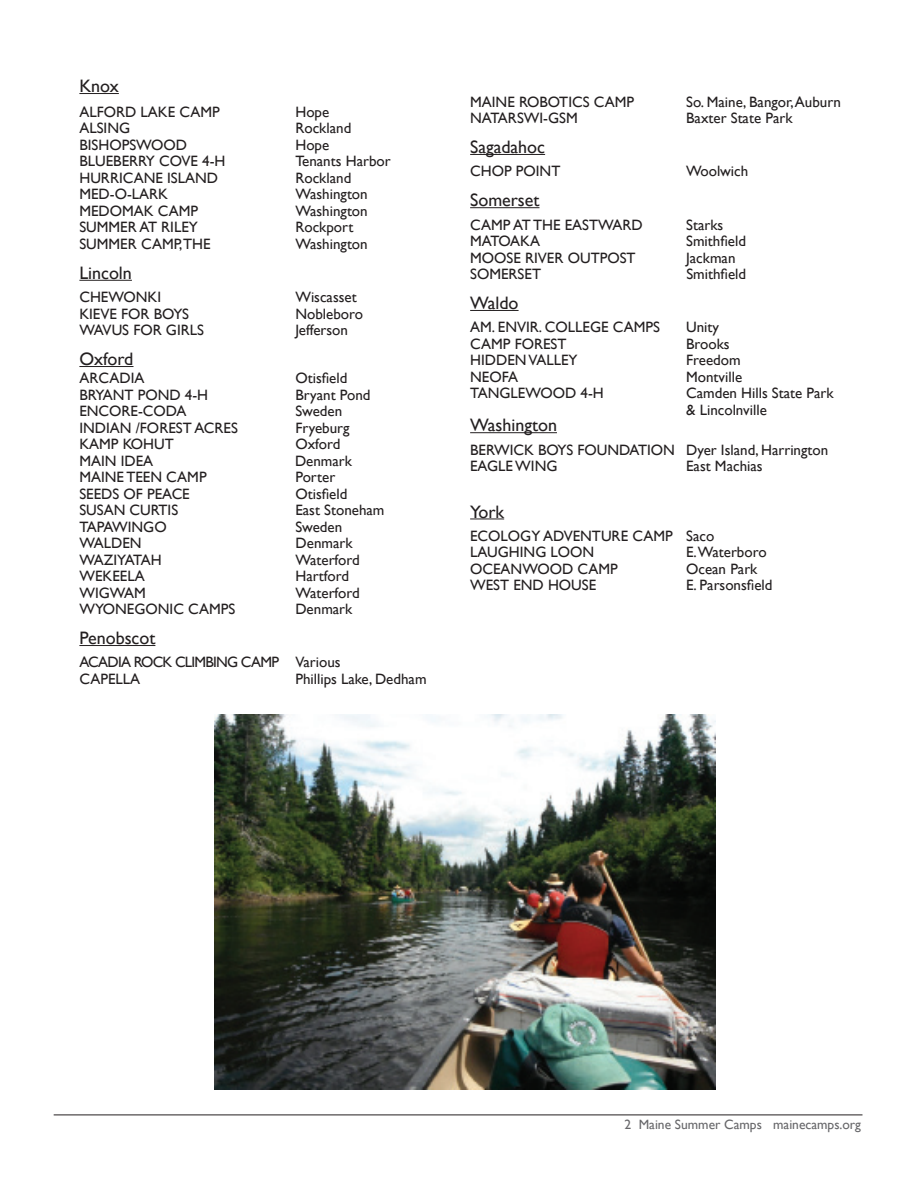
<style>
.page{position:relative;width:918px;height:1188px;background:#fff}
.page>*{position:absolute;margin:0;border:0;box-sizing:border-box;transform-origin:0 0}
.t1{font:18px "Gill Sans";color:#231f20}
.t2{font:15px/16.5px "Gill Sans";color:#231f20}
.t3{font:15px/16.5px "Gill Sans";letter-spacing:-.05em;color:#231f20}
.t4{font:15px "Gill Sans";letter-spacing:-.04em;color:#231f20}
.t5{font:15px "Gill Sans";letter-spacing:-.02em;color:#231f20}
.t6{font:13.5px "Gill Sans";color:#67676a}
</style>
<div class="page">
<hr style="left:79px;top:93px;width:40px;height:1px;background:#231f20">
<hr style="left:79px;top:280px;width:53px;height:1px;background:#231f20">
<hr style="left:79px;top:366px;width:55px;height:1px;background:#231f20">
<hr style="left:79px;top:645px;width:76px;height:1px;background:#231f20">
<hr style="left:470px;top:154px;width:75px;height:1px;background:#231f20">
<hr style="left:470px;top:207px;width:70px;height:1px;background:#231f20">
<hr style="left:470px;top:310px;width:49px;height:1px;background:#231f20">
<hr style="left:470px;top:432px;width:87px;height:1px;background:#231f20">
<hr style="left:470px;top:519px;width:34px;height:1px;background:#231f20">
<img style="left:215px;top:715px;width:500px;height:375px">
<hr style="left:54px;top:1115px;width:808px;height:1px;background:#231f20">
<p class="t1" style="left:79px;top:76px;width:41px">Knox</p>
<p class="t2" style="left:79px;top:104px;width:142px">ALFORD LAKE CAMP</p>
<p class="t2" style="left:295px;top:104px;width:35px">Hope</p>
<p class="t2" style="left:79px;top:120px;width:52px">ALSING</p>
<p class="t2" style="left:295px;top:120px;width:57px">Rockland</p>
<p class="t2" style="left:79px;top:137px;width:109px">BISHOPSWOOD</p>
<p class="t2" style="left:295px;top:137px;width:35px">Hope</p>
<p class="t2" style="left:79px;top:153px;width:148px">BLUEBERRY COVE 4-H</p>
<p class="t2" style="left:295px;top:153px;width:97px">Tenants Harbor</p>
<p class="t2" style="left:79px;top:170px;width:140px">HURRICANE ISLAND</p>
<p class="t2" style="left:295px;top:170px;width:57px">Rockland</p>
<p class="t2" style="left:79px;top:186px;width:90px">MED-O-LARK</p>
<p class="t2" style="left:295px;top:186px;width:74px">Washington</p>
<p class="t2" style="left:79px;top:203px;width:120px">MEDOMAK CAMP</p>
<p class="t2" style="left:295px;top:203px;width:74px">Washington</p>
<p class="t2" style="left:79px;top:219px;width:120px">SUMMER AT RILEY</p>
<p class="t2" style="left:295px;top:219px;width:60px">Rockport</p>
<p class="t2" style="left:79px;top:236px;width:133px">SUMMER CAMP,THE</p>
<p class="t2" style="left:295px;top:236px;width:74px">Washington</p>
<p class="t1" style="left:79px;top:262px;width:54px">Lincoln</p>
<p class="t2" style="left:79px;top:289px;width:83px">CHEWONKI</p>
<p class="t2" style="left:295px;top:289px;width:63px">Wiscasset</p>
<p class="t2" style="left:79px;top:306px;width:111px">KIEVE FOR BOYS</p>
<p class="t2" style="left:295px;top:306px;width:69px">Nobleboro</p>
<p class="t2" style="left:79px;top:322px;width:126px">WAVUS FOR GIRLS</p>
<p class="t2" style="left:295px;top:322px;width:54px">Jefferson</p>
<p class="t1" style="left:79px;top:349px;width:56px">Oxford</p>
<p class="t2" style="left:79px;top:370px;width:67px">ARCADIA</p>
<p class="t2" style="left:295px;top:370px;width:54px">Otisfield</p>
<p class="t2" style="left:79px;top:387px;width:130px">BRYANT POND 4-H</p>
<p class="t2" style="left:295px;top:387px;width:77px">Bryant Pond</p>
<p class="t2" style="left:79px;top:403px;width:108px">ENCORE-CODA</p>
<p class="t2" style="left:295px;top:403px;width:48px">Sweden</p>
<p class="t2" style="left:79px;top:420px;width:160px">INDIAN /FOREST ACRES</p>
<p class="t2" style="left:295px;top:420px;width:56px">Fryeburg</p>
<p class="t2" style="left:79px;top:436px;width:96px">KAMP KOHUT</p>
<p class="t2" style="left:295px;top:436px;width:47px">Oxford</p>
<p class="t2" style="left:79px;top:453px;width:75px">MAIN IDEA</p>
<p class="t2" style="left:295px;top:453px;width:59px">Denmark</p>
<p class="t2" style="left:79px;top:469px;width:129px">MAINE TEEN CAMP</p>
<p class="t2" style="left:295px;top:469px;width:41px">Porter</p>
<p class="t2" style="left:79px;top:486px;width:112px">SEEDS OF PEACE</p>
<p class="t2" style="left:295px;top:486px;width:54px">Otisfield</p>
<p class="t2" style="left:79px;top:502px;width:100px">SUSAN CURTIS</p>
<p class="t2" style="left:295px;top:502px;width:91px">East Stoneham</p>
<p class="t2" style="left:79px;top:519px;width:89px">TAPAWINGO</p>
<p class="t2" style="left:295px;top:519px;width:48px">Sweden</p>
<p class="t2" style="left:79px;top:535px;width:64px">WALDEN</p>
<p class="t2" style="left:296px;top:535px;width:59px">Denmark</p>
<p class="t4" style="left:79px;top:551px;width:84px">WAZIYATAH</p>
<p class="t2" style="left:295px;top:552px;width:66px">Waterford</p>
<p class="t2" style="left:79px;top:568px;width:67px">WEKEELA</p>
<p class="t2" style="left:295px;top:568px;width:55px">Hartford</p>
<p class="t2" style="left:79px;top:585px;width:68px">WIGWAM</p>
<p class="t2" style="left:295px;top:585px;width:66px">Waterford</p>
<p class="t2" style="left:79px;top:601px;width:157px">WYONEGONIC CAMPS</p>
<p class="t2" style="left:295px;top:601px;width:59px">Denmark</p>
<p class="t1" style="left:79px;top:628px;width:78px">Penobscot</p>
<p class="t3" style="left:79px;top:654px;width:263px">ACADIA ROCK CLIMBING CAMP Various<br>CAPELLA</p>
<p class="t2" style="left:295px;top:671px;width:133px">Phillips Lake, Dedham</p>
<p class="t2" style="left:470px;top:94px;width:165px">MAINE ROBOTICS CAMP</p>
<p class="t2" style="left:686px;top:94px;width:156px">So. Maine, Bangor, Auburn</p>
<p class="t2" style="left:470px;top:110px;width:109px">NATARSWI-GSM</p>
<p class="t2" style="left:686px;top:110px;width:108px">Baxter State Park</p>
<p class="t1" style="left:470px;top:137px;width:76px">Sagadahoc</p>
<p class="t2" style="left:470px;top:163px;width:92px">CHOP POINT</p>
<p class="t2" style="left:686px;top:163px;width:64px">Woolwich</p>
<p class="t1" style="left:470px;top:190px;width:71px">Somerset</p>
<p class="t2" style="left:470px;top:217px;width:174px">CAMP AT THE EASTWARD</p>
<p class="t2" style="left:686px;top:217px;width:39px">Starks</p>
<p class="t5" style="left:470px;top:232px;width:71px">MATOAKA</p>
<p class="t2" style="left:686px;top:233px;width:61px">Smithfield</p>
<p class="t2" style="left:470px;top:250px;width:167px">MOOSE RIVER OUTPOST</p>
<p class="t2" style="left:686px;top:250px;width:51px">Jackman</p>
<p class="t2" style="left:470px;top:266px;width:72px">SOMERSET</p>
<p class="t2" style="left:686px;top:266px;width:61px">Smithfield</p>
<p class="t1" style="left:470px;top:293px;width:50px">Waldo</p>
<p class="t2" style="left:470px;top:319px;width:191px">AM. ENVIR. COLLEGE CAMPS</p>
<p class="t2" style="left:686px;top:319px;width:34px">Unity</p>
<p class="t2" style="left:470px;top:336px;width:98px">CAMP FOREST</p>
<p class="t2" style="left:686px;top:336px;width:45px">Brooks</p>
<p class="t2" style="left:470px;top:352px;width:109px">HIDDEN VALLEY</p>
<p class="t2" style="left:686px;top:352px;width:56px">Freedom</p>
<p class="t2" style="left:470px;top:369px;width:49px">NEOFA</p>
<p class="t2" style="left:686px;top:369px;width:58px">Montville</p>
<p class="t2" style="left:470px;top:385px;width:135px">TANGLEWOOD 4-H</p>
<p class="t2" style="left:686px;top:385px;width:149px">Camden Hills State Park &amp; Lincolnville</p>
<p class="t1" style="left:470px;top:415px;width:88px">Washington</p>
<p class="t2" style="left:470px;top:442px;width:360px">BERWICK BOYS FOUNDATION Dyer Island, Harrington<br>EAGLE WING</p>
<p class="t2" style="left:686px;top:458px;width:78px">East Machias</p>
<p class="t1" style="left:470px;top:501px;width:36px">York</p>
<p class="t2" style="left:470px;top:528px;width:246px">ECOLOGY ADVENTURE CAMP Saco<br>LAUGHING LOON</p>
<p class="t2" style="left:686px;top:544px;width:82px">E.Waterboro</p>
<p class="t2" style="left:470px;top:561px;width:149px">OCEANWOOD CAMP</p>
<p class="t2" style="left:686px;top:561px;width:73px">Ocean Park</p>
<p class="t2" style="left:470px;top:577px;width:128px">WEST END HOUSE</p>
<p class="t2" style="left:686px;top:577px;width:88px">E. Parsonsfield</p>
<p class="t6" style="left:624px;top:1117px;width:238px">2 Maine Summer Camps mainecamps.org</p>
</div>
